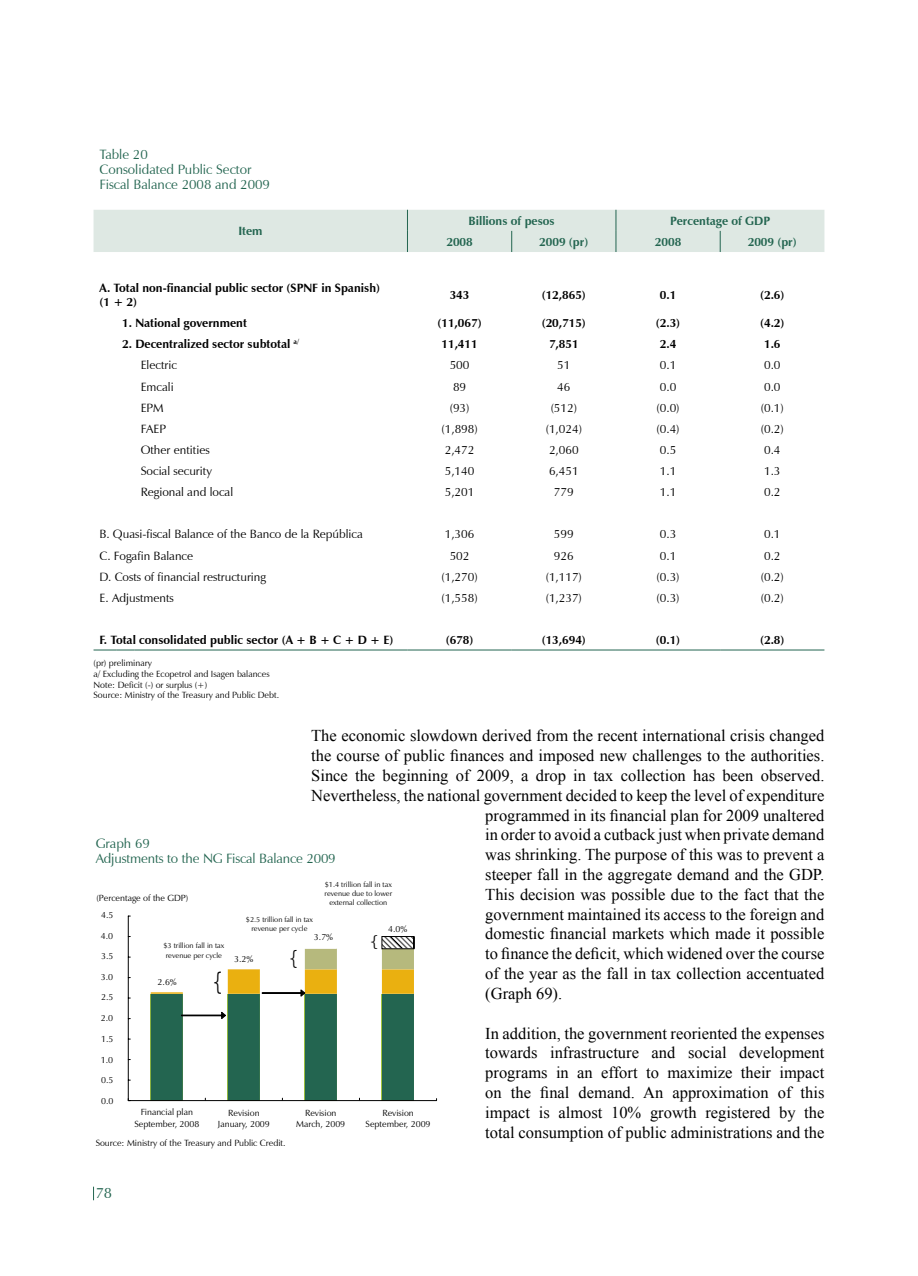
<style>
.page{position:relative;width:918px;height:1276px;background:#fff}
.page>*{position:absolute;margin:0;border:0;box-sizing:border-box;transform-origin:0 0}
.t1{font:24.15px "Zapf Humanist 601 BT";color:#000;scale:.82 1}
.t2{font:19.5px "Zapf Humanist 601 BT";color:#000;scale:.93 1}
.t3{font:16.5px/19.8px "Times New Roman";color:#000;text-align:justify}
.t4{font:15px "Zapf Humanist 601 BT";color:#236550}
.t5{font:15px "Zapf Humanist 601 BT";color:#000;scale:1.18 1}
.t6{font:13.5px/15px "Zapf Humanist 601 BT";color:#236550}
.t7{font:12px "Zapf Humanist 601 BT";color:#000}
.t8{font:700 12px/14.4px "Zapf Humanist 601 BT";color:#000}
.t9{font:700 12px "Zapf Humanist 601 BT";color:#236550}
.t10{font:9px/11.1px "Zapf Humanist 601 BT";color:#000;text-align:center}
.t11{font:7.5px/9.3px "Zapf Humanist 601 BT";color:#000;text-align:center}
</style>
<div class="page">
<svg style="left:93px;top:1186px;width:1px;height:14px"></svg>
<svg style="left:128px;top:915px;width:309px;height:186px"></svg>
<svg style="left:151px;top:949px;width:186px;height:151px"></svg>
<svg style="left:94px;top:649px;width:41px;height:1px"></svg>
<hr style="left:135px;top:649px;width:272px;height:1px;background:#236550">
<hr style="left:407px;top:649px;width:105px;height:1px;background:#236550">
<hr style="left:512px;top:649px;width:104px;height:1px;background:#236550">
<hr style="left:616px;top:649px;width:104px;height:1px;background:#236550">
<hr style="left:720px;top:649px;width:104px;height:1px;background:#236550">
<div style="left:94px;top:210px;width:730px;height:42px;background:#dee8e3"></div>
<p class="t6" style="left:100px;top:147px;width:172px">Table 20<br>Consolidated Public Sector<br>Fiscal Balance 2008 and 2009</p>
<p class="t9" style="left:238px;top:224px;width:26px">Item</p>
<p class="t9" style="left:469px;top:213px;width:88px">Billions of pesos</p>
<p class="t9" style="left:670px;top:213px;width:101px">Percentage of GDP</p>
<p class="t9" style="left:446px;top:234px;width:28px">2008</p>
<p class="t9" style="left:539px;top:234px;width:51px">2009 (pr)</p>
<p class="t9" style="left:655px;top:234px;width:28px">2008</p>
<p class="t9" style="left:748px;top:234px;width:51px">2009 (pr)</p>
<p class="t8" style="left:100px;top:280px;width:282px">A. Total non-financial public sector (SPNF in Spanish) (1 + 2)</p>
<p class="t8" style="left:450px;top:287px;width:21px">343</p>
<p class="t8" style="left:542px;top:287px;width:46px">(12,865)</p>
<p class="t8" style="left:660px;top:287px;width:18px">0.1</p>
<p class="t8" style="left:760px;top:287px;width:26px">(2.6)</p>
<p class="t8" style="left:122px;top:316px;width:126px">1. National government</p>
<p class="t8" style="left:438px;top:316px;width:46px">(11,067)</p>
<p class="t8" style="left:542px;top:316px;width:46px">(20,715)</p>
<p class="t8" style="left:656px;top:316px;width:26px">(2.3)</p>
<p class="t8" style="left:760px;top:316px;width:26px">(4.2)</p>
<p class="t8" style="left:122px;top:337px;width:178px">2. Decentralized sector subtotal <sup>a/</sup></p>
<p class="t8" style="left:441px;top:337px;width:38px">11,411</p>
<p class="t8" style="left:549px;top:337px;width:31px">7,851</p>
<p class="t8" style="left:660px;top:337px;width:18px">2.4</p>
<p class="t8" style="left:764px;top:337px;width:18px">1.6</p>
<p class="t7" style="left:141px;top:358px;width:38px">Electric</p>
<p class="t7" style="left:450px;top:358px;width:21px">500</p>
<p class="t7" style="left:557px;top:358px;width:15px">51</p>
<p class="t7" style="left:660px;top:358px;width:18px">0.1</p>
<p class="t7" style="left:764px;top:358px;width:18px">0.0</p>
<p class="t7" style="left:141px;top:379px;width:34px">Emcali</p>
<p class="t7" style="left:453px;top:379px;width:15px">89</p>
<p class="t7" style="left:557px;top:379px;width:15px">46</p>
<p class="t7" style="left:660px;top:379px;width:18px">0.0</p>
<p class="t7" style="left:764px;top:379px;width:18px">0.0</p>
<p class="t7" style="left:141px;top:400px;width:25px">EPM</p>
<p class="t7" style="left:450px;top:400px;width:21px">(93)</p>
<p class="t7" style="left:551px;top:400px;width:28px">(512)</p>
<p class="t7" style="left:657px;top:400px;width:25px">(0.0)</p>
<p class="t7" style="left:761px;top:400px;width:25px">(0.1)</p>
<p class="t7" style="left:141px;top:421px;width:27px">FAEP</p>
<p class="t7" style="left:441px;top:421px;width:38px">(1,898)</p>
<p class="t7" style="left:546px;top:421px;width:38px">(1,024)</p>
<p class="t7" style="left:657px;top:421px;width:25px">(0.4)</p>
<p class="t7" style="left:761px;top:421px;width:25px">(0.2)</p>
<p class="t7" style="left:141px;top:442px;width:71px">Other entities</p>
<p class="t7" style="left:445px;top:442px;width:31px">2,472</p>
<p class="t7" style="left:549px;top:442px;width:31px">2,060</p>
<p class="t7" style="left:660px;top:442px;width:18px">0.5</p>
<p class="t7" style="left:764px;top:442px;width:18px">0.4</p>
<p class="t7" style="left:141px;top:463px;width:73px">Social security</p>
<p class="t7" style="left:445px;top:463px;width:31px">5,140</p>
<p class="t7" style="left:549px;top:463px;width:31px">6,451</p>
<p class="t7" style="left:660px;top:463px;width:18px">1.1</p>
<p class="t7" style="left:764px;top:463px;width:18px">1.3</p>
<p class="t7" style="left:141px;top:484px;width:94px">Regional and local</p>
<p class="t7" style="left:445px;top:484px;width:31px">5,201</p>
<p class="t7" style="left:554px;top:484px;width:21px">779</p>
<p class="t7" style="left:660px;top:484px;width:18px">1.1</p>
<p class="t7" style="left:764px;top:484px;width:18px">0.2</p>
<p class="t7" style="left:100px;top:527px;width:265px">B. Quasi-fiscal Balance of the Banco de la República</p>
<p class="t7" style="left:445px;top:527px;width:31px">1,306</p>
<p class="t7" style="left:554px;top:527px;width:21px">599</p>
<p class="t7" style="left:660px;top:527px;width:18px">0.3</p>
<p class="t7" style="left:764px;top:527px;width:18px">0.1</p>
<p class="t7" style="left:100px;top:548px;width:95px">C. Fogafin Balance</p>
<p class="t7" style="left:450px;top:548px;width:21px">502</p>
<p class="t7" style="left:554px;top:548px;width:21px">926</p>
<p class="t7" style="left:660px;top:548px;width:18px">0.1</p>
<p class="t7" style="left:764px;top:548px;width:18px">0.2</p>
<p class="t7" style="left:100px;top:569px;width:168px">D. Costs of financial restructuring</p>
<p class="t7" style="left:441px;top:569px;width:38px">(1,270)</p>
<p class="t7" style="left:546px;top:569px;width:38px">(1,117)</p>
<p class="t7" style="left:657px;top:569px;width:25px">(0.3)</p>
<p class="t7" style="left:761px;top:569px;width:25px">(0.2)</p>
<p class="t7" style="left:100px;top:590px;width:76px">E. Adjustments</p>
<p class="t7" style="left:441px;top:590px;width:38px">(1,558)</p>
<p class="t7" style="left:546px;top:590px;width:38px">(1,237)</p>
<p class="t7" style="left:657px;top:590px;width:25px">(0.3)</p>
<p class="t7" style="left:761px;top:590px;width:25px">(0.2)</p>
<p class="t8" style="left:100px;top:633px;width:296px">F. Total consolidated public sector (A + B + C + D + E)</p>
<p class="t8" style="left:446px;top:633px;width:29px">(678)</p>
<p class="t8" style="left:542px;top:633px;width:46px">(13,694)</p>
<p class="t8" style="left:656px;top:633px;width:26px">(0.1)</p>
<p class="t8" style="left:760px;top:633px;width:26px">(2.8)</p>
<p class="t10" style="left:94px;top:657px;width:187px;text-align:left">(pr) preliminary<br>a/ Excluding the Ecopetrol and Isagen balances Note: Deficit (-) or surplus (+)<br>Source: Ministry of the Treasury and Public Debt.</p>
<p class="t3" style="left:311px;top:726px;width:515px">The economic slowdown derived from the recent international crisis changed</p>
<p class="t3" style="left:311px;top:745px;width:515px">the course of public finances and imposed new challenges to the authorities.</p>
<p class="t3" style="left:311px;top:765px;width:515px">Since the beginning of 2009, a drop in tax collection has been observed.</p>
<p class="t3" style="left:311px;top:785px;width:515px">Nevertheless, the national government decided to keep the level of expenditure</p>
<p class="t3" style="left:485px;top:805px;width:341px">programmed in its financial plan for 2009 unaltered</p>
<p class="t3" style="left:485px;top:825px;width:341px">in order to avoid a cutback just when private demand</p>
<p class="t3" style="left:485px;top:844px;width:341px">was shrinking. The purpose of this was to prevent a</p>
<p class="t3" style="left:485px;top:864px;width:341px">steeper fall in the aggregate demand and the GDP.</p>
<p class="t3" style="left:485px;top:884px;width:341px">This decision was possible due to the fact that the</p>
<p class="t3" style="left:485px;top:904px;width:341px">government maintained its access to the foreign and</p>
<p class="t3" style="left:485px;top:924px;width:341px">domestic financial markets which made it possible</p>
<p class="t3" style="left:485px;top:943px;width:341px">to finance the deficit, which widened over the course</p>
<p class="t3" style="left:485px;top:963px;width:341px">of the year as the fall in tax collection accentuated</p>
<p class="t3" style="left:485px;top:983px;width:78px">(Graph 69).</p>
<p class="t3" style="left:485px;top:1023px;width:341px">In addition, the government reoriented the expenses towards infrastructure and social development programs in an effort to maximize their impact on the final demand. An approximation of this impact is almost 10% growth registered by the total consumption of public administrations and the</p>
<p class="t6" style="left:96px;top:836px;width:242px">Graph 69<br>Adjustments to the NG Fiscal Balance 2009</p>
<p class="t11" style="left:325px;top:880px;width:69px">$1.4 trillion fall in tax revenue due to lower external collection</p>
<p class="t10" style="left:97px;top:893px;width:93px">(Percentage of the GDP)</p>
<p class="t10" style="left:101px;top:910px;width:14px">4.5</p>
<p class="t11" style="left:246px;top:915px;width:69px">$2.5 trillion fall in tax revenue per cycle</p>
<p class="t10" style="left:388px;top:924px;width:21px">4.0%</p>
<p class="t10" style="left:101px;top:931px;width:14px">4.0</p>
<p class="t10" style="left:314px;top:932px;width:21px">3.7%</p>
<p class="t5" style="left:370px;top:935px;width:9px">{</p>
<p class="t11" style="left:163px;top:942px;width:62px">$3 trillion fall in tax revenue per cycle</p>
<p class="t2" style="left:289px;top:949px;width:11px">{</p>
<p class="t10" style="left:101px;top:951px;width:14px">3.5</p>
<p class="t10" style="left:234px;top:954px;width:21px">3.2%</p>
<h1 class="t1" style="left:213px;top:970px;width:14px">{</h1>
<p class="t10" style="left:101px;top:972px;width:14px">3.0</p>
<p class="t10" style="left:158px;top:977px;width:21px">2.6%</p>
<p class="t10" style="left:101px;top:992px;width:14px">2.5</p>
<p class="t10" style="left:101px;top:1013px;width:14px">2.0</p>
<p class="t10" style="left:101px;top:1034px;width:14px">1.5</p>
<p class="t10" style="left:101px;top:1054px;width:14px">1.0</p>
<p class="t10" style="left:101px;top:1075px;width:14px">0.5</p>
<p class="t10" style="left:101px;top:1096px;width:14px">0.0</p>
<p class="t10" style="left:134px;top:1107px;width:66px">Financial plan<br>September, 2008</p>
<p class="t10" style="left:218px;top:1108px;width:53px">Revision<br>January, 2009</p>
<p class="t10" style="left:296px;top:1108px;width:50px">Revision<br>March, 2009</p>
<p class="t10" style="left:366px;top:1108px;width:66px">Revision<br>September, 2009</p>
<p class="t10" style="left:96px;top:1137px;width:192px">Source: Ministry of the Treasury and Public Credit.</p>
<p class="t4" style="left:96px;top:1184px;width:18px">78</p>
</div>
